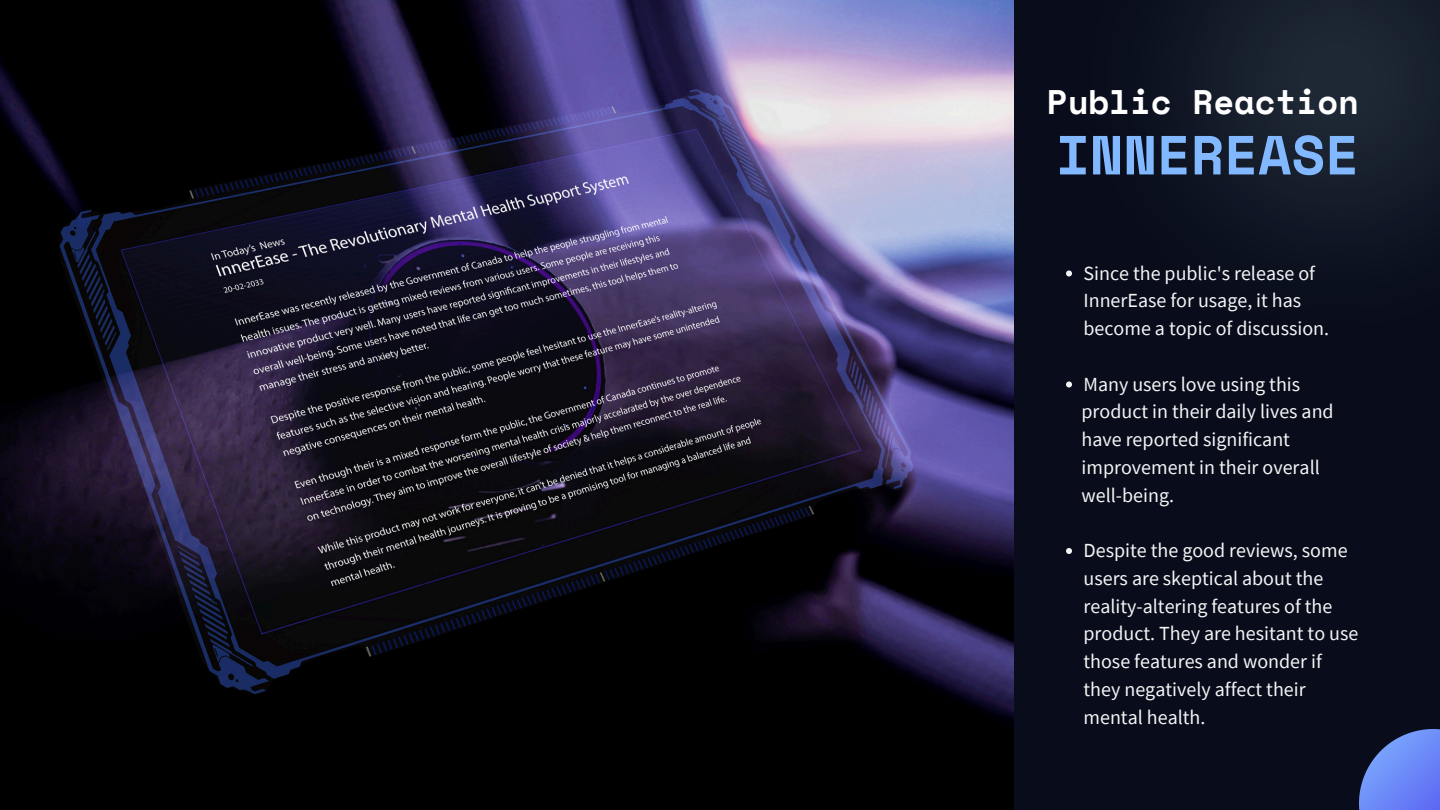
<style>
.page{position:relative;width:1440px;height:810px;background:#080c1b}
.page>*{position:absolute;margin:0;border:0;box-sizing:border-box;transform-origin:0 0}
.t1{font:700 55px "Space Mono";color:#82b8ff}
.t2{font:700 34px "Space Mono";color:#fff}
.t3{font:20px/27.8px "Source Sans Pro";color:#f4f4f4}
</style>
<div class="page">
<img style="left:1067px;top:0;width:373px;height:382px">
<svg style="left:1359px;top:729px;width:81px;height:81px"></svg>
<img style="left:0;top:0;width:1014px;height:810px">
<svg style="left:1066px;top:270px;width:6px;height:6px"></svg>
<svg style="left:1066px;top:382px;width:6px;height:6px"></svg>
<svg style="left:1066px;top:548px;width:6px;height:6px"></svg>
<p class="t2" style="left:1047px;top:76px;width:314px">Public Reaction</p>
<p class="t1" style="left:1056px;top:113px;width:304px">INNEREASE</p>
<p class="t3" style="left:1084px;top:258px;width:247px">Since the public's release of<br>InnerEase for usage, it has become a topic of discussion.</p>
<p class="t3" style="left:1084px;top:369px;width:218px">Many users love using this</p>
<p class="t3" style="left:1082px;top:397px;width:254px">product in their daily lives and</p>
<p class="t3" style="left:1082px;top:425px;width:210px">have reported significant</p>
<p class="t3" style="left:1082px;top:453px;width:240px">improvement in their overall</p>
<p class="t3" style="left:1082px;top:480px;width:94px">well-being.</p>
<p class="t3" style="left:1084px;top:536px;width:276px">Despite the good reviews, some users are skeptical about the reality-altering features of the product. They are hesitant to use those features and wonder if they negatively affect their mental health.</p>
</div>
